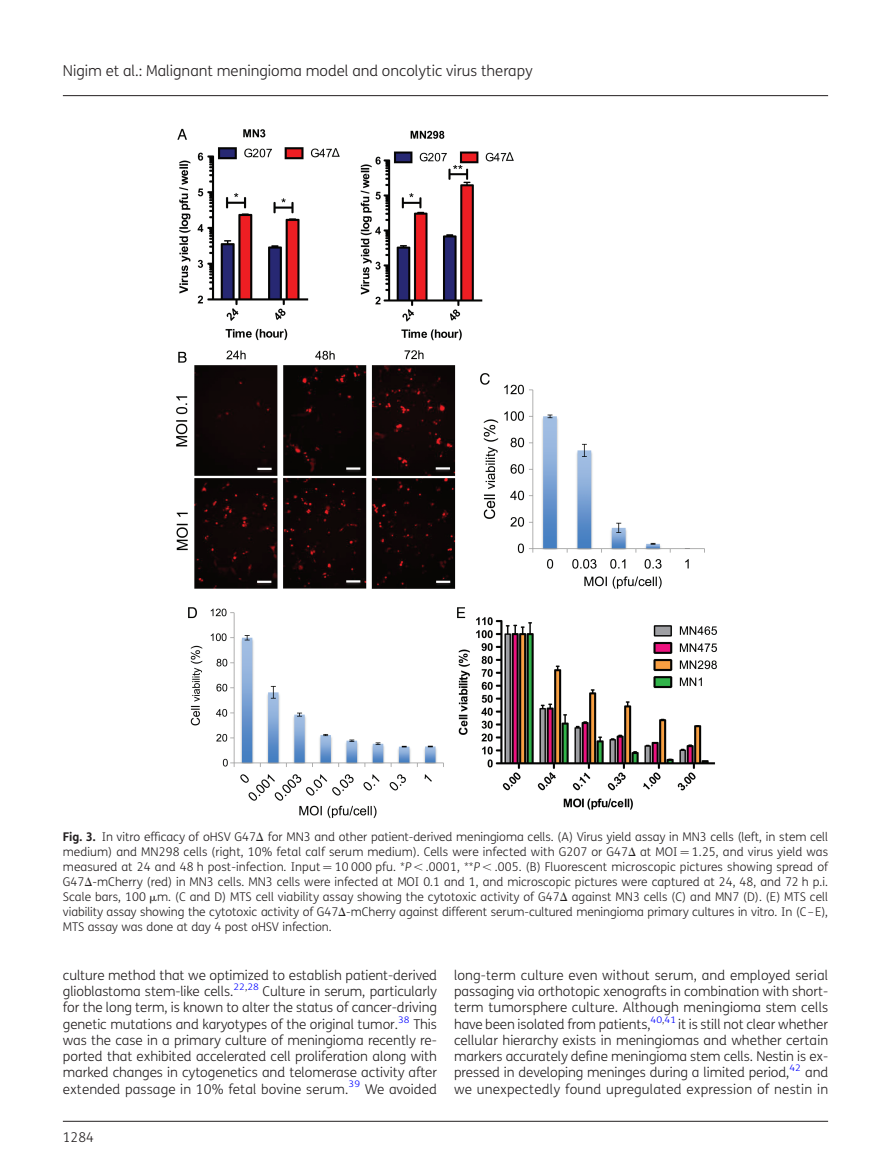
<style>
.page{position:relative;width:891px;height:1175px;background:#fff}
.page>*{position:absolute;margin:0;border:0;box-sizing:border-box;transform-origin:0 0}
.t1{font:300 15px "FS Me";color:#231f20}
.t2{font:13.5px/16.2px "Adv OT303 e 83 b 8";letter-spacing:.015em;color:#231f20;text-align:justify}
.t3{font:300 13.5px "FS Me";color:#231f20}
.t4{font:12px/15px "Adv OT303 e 83 b 8";color:#231f20;text-align:justify}
.s1{font-family:"Adv O Tdcc 99 f 76.B"}
.s2{font-family:"Adv Greek M"}
.s3{font-family:"Adv Math Symb"}
.s4{font-family:"Adv OT0 ccd 8 eac.I"}
.s5{font-family:"Adv PS7 DA6"}
</style>
<div class="page">
<hr style="left:63px;top:95px;width:765px;height:1px;background:#231f20">
<hr style="left:63px;top:1120px;width:765px;height:1px;background:#231f20">
<img style="left:176px;top:129px;width:541px;height:689px">
<p class="t1" style="left:63px;top:60px;width:471px">Nigim et al.: Malignant meningioma model and oncolytic virus therapy</p>
<p class="t4" style="left:63px;top:829px;width:767px"><span class="s1">Fig. 3.</span> In vitro efficacy of oHSV G47<span class="s2">D</span> for MN3 and other patient-derived meningioma cells. (A) Virus yield assay in MN3 cells (left, in stem cell medium) and MN298 cells (right, 10% fetal calf serum medium). Cells were infected with G207 or G47<span class="s2">D</span> at MOI <span class="s3">¼</span> 1.25, and virus yield was measured at 24 and 48 h post-infection. Input <span class="s3">¼</span> 10 000 pfu. *<span class="s4">P</span> <span class="s5">,</span> .0001, **<span class="s4">P</span> <span class="s5">,</span> .005. (B) Fluorescent microscopic pictures showing spread of G47<span class="s2">D</span>-mCherry (red) in MN3 cells. MN3 cells were infected at MOI 0.1 and 1, and microscopic pictures were captured at 24, 48, and 72 h p.i.<br>Scale bars, 100 <span class="s2">m</span>m. (C and D) MTS cell viability assay showing the cytotoxic activity of G47<span class="s2">D</span> against MN3 cells (C) and MN7 (D). (E) MTS cell viability assay showing the cytotoxic activity of G47<span class="s2">D</span>-mCherry against different serum-cultured meningioma primary cultures in vitro. In (C–E), MTS assay was done at day 4 post oHSV infection.</p>
<p class="t2" style="left:63px;top:967px;width:376px">culture method that we optimized to establish patient-derived glioblastoma stem-like cells.<sup>22</sup><sup>,</sup><sup>28</sup> Culture in serum, particularly for the long term, is known to alter the status of cancer-driving genetic mutations and karyotypes of the original tumor.<sup>38</sup> This was the case in a primary culture of meningioma recently re&shy;ported that exhibited accelerated cell proliferation along with marked changes in cytogenetics and telomerase activity after extended passage in 10% fetal bovine serum.<sup>39</sup> We avoided</p>
<p class="t2" style="left:454px;top:967px;width:376px">long-term culture even without serum, and employed serial passaging via orthotopic xenografts in combination with short&shy;term tumorsphere culture. Although meningioma stem cells have been isolated from patients,<sup>40</sup><sup>,</sup><sup>41</sup> it is still not clear whether cellular hierarchy exists in meningiomas and whether certain markers accurately define meningioma stem cells. Nestin is ex&shy;pressed in developing meninges during a limited period,<sup>42</sup> and we unexpectedly found upregulated expression of nestin in</p>
<p class="t3" style="left:63px;top:1128px;width:32px">1284</p>
</div>
